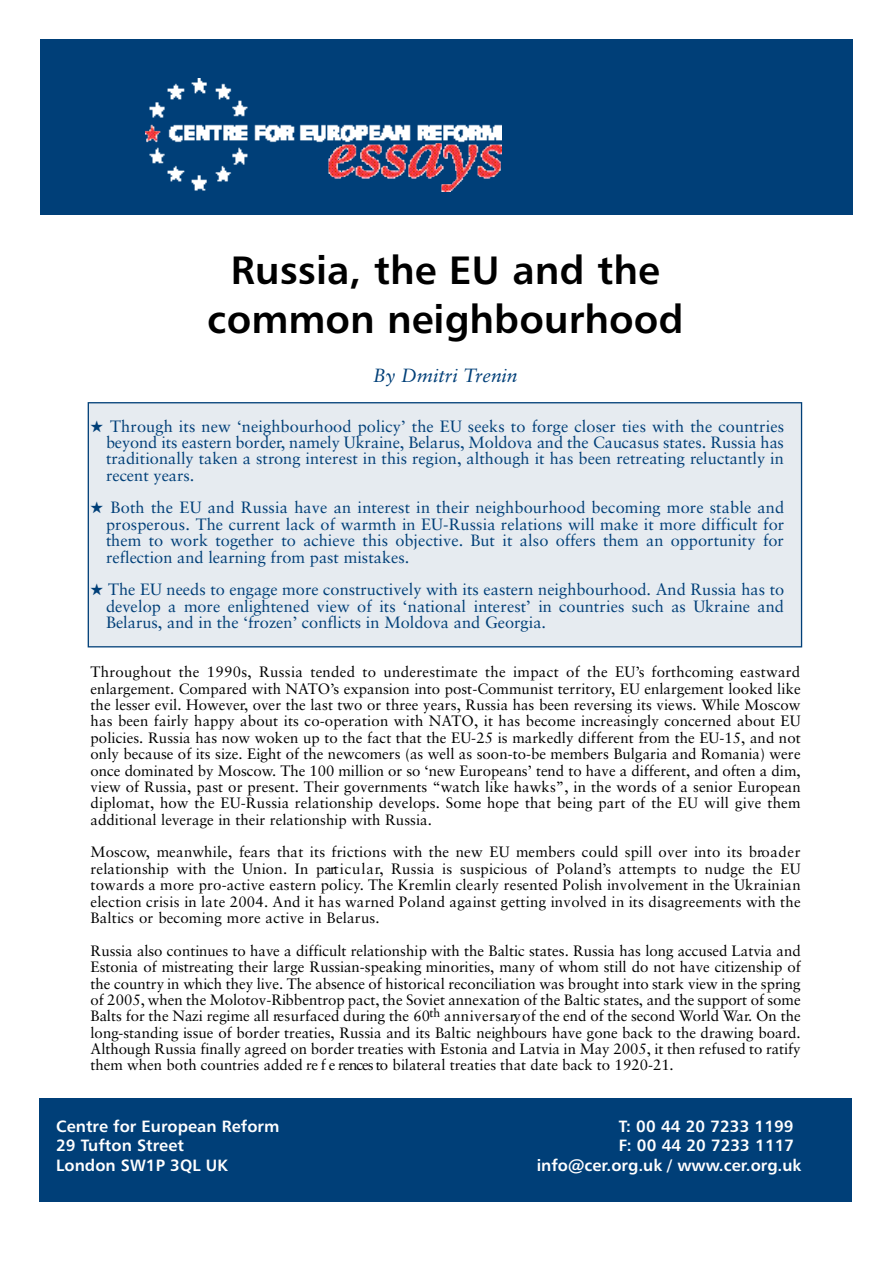
<style>
.page{position:relative;width:893px;height:1263px;background:#fff}
.page>*{position:absolute;margin:0;border:0;box-sizing:border-box;transform-origin:0 0}
.t1{font:39.6px/49.2px "Humanist 777 BT Bold B";color:#000;text-align:center}
.t2{font:italic 19.05px "Sabon";color:#003f78}
.t3{font:16.35px/16.4px "Sabon";color:#003f78;text-align:justify}
.t4{font:16.35px "Humanist 777 BT Bold B";color:#fff}
.t5{font:15px/16.4px "Sabon";color:#000;text-align:justify}
</style>
<div class="page">
<div style="left:39px;top:1099px;width:813px;height:102px;background:#003f78"></div>
<div style="left:40px;top:39px;width:812px;height:176px;background:#003f78"></div>
<img style="left:145px;top:79px;width:356px;height:112px">
<div style="left:88px;top:402px;width:714px;height:245px;background:#e6ebf0"></div>
<h1 class="t1" style="left:207px;top:249px;width:478px">Russia, the EU and the common neighbourhood</h1>
<p class="t2" style="left:373px;top:368px;width:146px">By Dmitri Trenin</p>
<p class="t3" style="left:106px;top:419px;width:679px;text-indent:-16px">★ Through its new ‘neighbourhood policy’ the EU seeks to forge closer ties with the countries beyond its eastern bord e r, namely Ukraine, Belarus, Moldova and the Caucasus states. Russia has traditionally taken a strong interest in this region, although it has been retreating reluctantly in recent years.</p>
<p class="t3" style="left:106px;top:501px;width:679px;text-indent:-16px">★ Both the EU and Russia have an interest in their neighbourhood becoming more stable and prosperous. The current lack of warmth in EU-Russia relations will make it more difficult for them to work together to achieve this objective. But it also offers them an opportunity for reflection and learning from past mistakes.</p>
<p class="t3" style="left:106px;top:583px;width:679px;text-indent:-16px">★ The EU needs to engage more constructively with its eastern neighbourhood. And Russia has to develop a more enlightened view of its ‘national interest’ in countries such as Ukraine and Belarus, and in the ‘frozen’ conflicts in Moldova and Georgia.</p>
<p class="t5" style="left:91px;top:665px;width:711px">Throughout the 1990s, Russia tended to underestimate the impact of the EU’s forthcoming eastward enlargement. Compared with NATO’s expansion into post-Communist territory, EU enlargement looked like the lesser evil. However, over the last two or three years, Russia has been reversing its views. While Moscow has been fairly happy about its co-operation with NATO, it has become increasingly concerned about EU policies. Russia has now woken up to the fact that the EU-25 is markedly different from the EU-15, and not only because of its size. Eight of the newcomers (as well as soon-to-be members Bulgaria and Romania) were once dominated by Moscow. The 100 million or so ‘new Europeans’ tend to have a different, and often a dim, view of Russia, past or present. Their governments “watch like hawks”, in the words of a senior European diplomat, how the EU-Russia relationship develops. Some hope that being part of the EU will give them additional leverage in their relationship with Russia.</p>
<p class="t5" style="left:91px;top:845px;width:711px">M o s c o w, meanwhile, fears that its frictions with the new EU members could spill over into its bro a d e r relationship with the Union. In part ic u la r, Russia is suspicious of Poland’s attempts to nudge the EU to w a rds a more pro-active eastern policy. The Kremlin clearly resented Polish involvement in the Ukrainian election crisis in late 2004. And it has warned Poland against getting involved in its disagreements with the Baltics or becoming more active in Belarus.</p>
<p class="t5" style="left:91px;top:944px;width:711px">Russia also continues to have a difficult relationship with the Baltic states. Russia has long accused Latvia and Estonia of mistreating their large Russian-speaking minorities, many of whom still do not have citizenship of the country in which they live. The absence of historical reconciliation was brought into stark view in the spring of 2005, when the Molotov-Ribbentrop pact, the Soviet annexation of the Baltic states, and the support of some Balts for the Nazi regime all re s u rfaced during the 60<sup>th</sup> a n n iv e r s a ryof the end of the second World Wa r. On the long-standing issue of border treaties, Russia and its Baltic neighbours have gone back to the drawing board .<br>Although Russia finally agreed on border treaties with Estonia and Latvia in May 2005, it then refused to ratify them when both countries added re f e rences to bilateral treaties that date back to 1920-21.</p>
<p class="t4" style="left:56px;top:1119px;width:225px">Centre for European Reform</p>
<p class="t4" style="left:619px;top:1119px;width:176px">T: 00 44 20 7233 1199</p>
<p class="t4" style="left:56px;top:1139px;width:129px">29 Tufton Street</p>
<p class="t4" style="left:619px;top:1139px;width:177px">F: 00 44 20 7233 1117</p>
<p class="t4" style="left:56px;top:1159px;width:173px">London SW1P 3QL UK</p>
<p class="t4" style="left:536px;top:1159px;width:266px">info@cer.org.uk / www.cer.org.uk</p>
</div>
